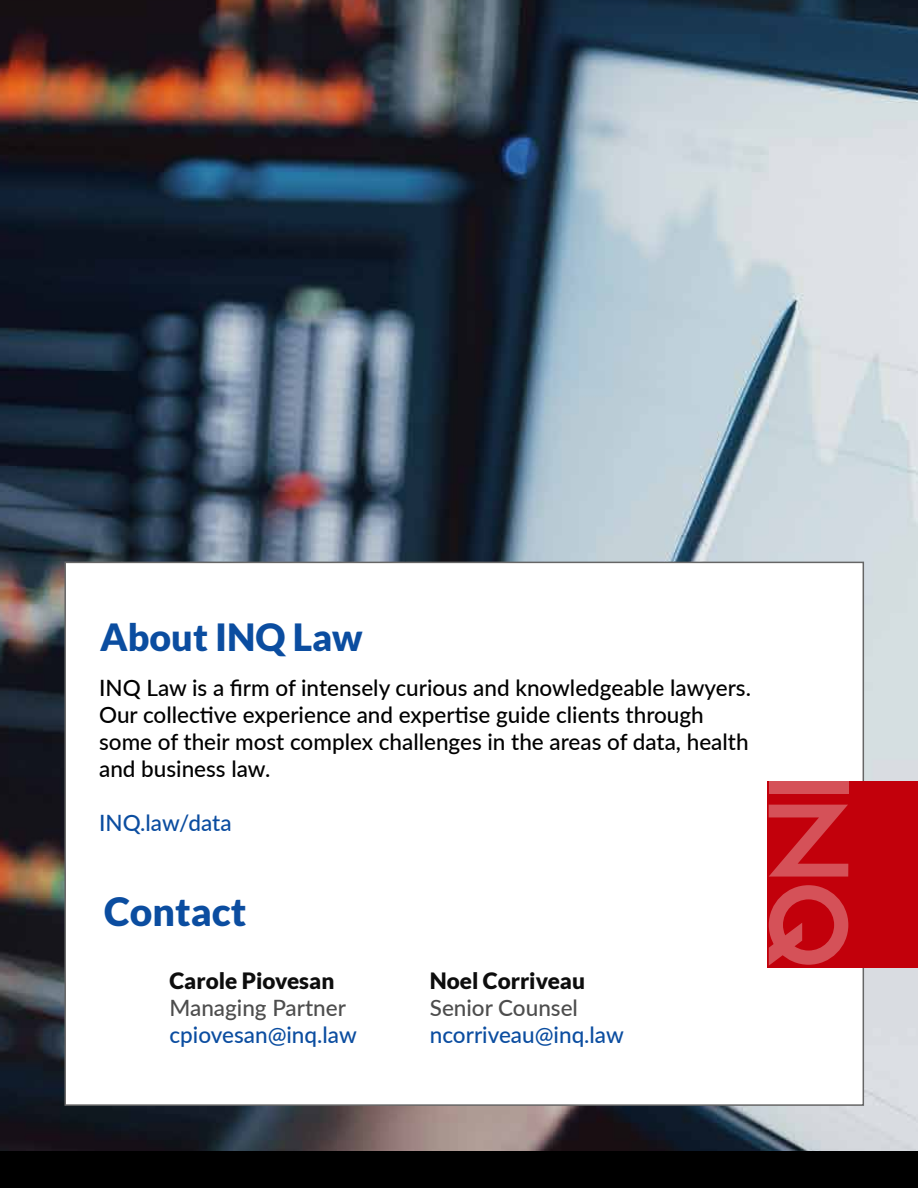
<style>
.page{position:relative;width:918px;height:1188px;background:#fff}
.page>*{position:absolute;margin:0;border:0;box-sizing:border-box;transform-origin:0 0}
.t1{font:900 39px "Lato";color:#0b4da0}
.t2{font:900 37.5px "Lato";color:#0b4da0}
.t3{font:500 22.5px/27px "Lato";color:#000}
.t4{font:500 22.5px "Lato";color:#0b4da0}
.t5{font:500 22.5px "Lato";color:#4d4d4d}
.t6{font:900 22.5px "Lato";color:rgb(0 0 0/.95)}
</style>
<div class="page">
<img style="left:0;top:0;width:918px;height:1151px">
<div style="left:64px;top:562px;width:800px;height:544px;background:#fff;border:2px solid #666"></div>
<div style="left:0;top:1151px;width:918px;height:37px;background:#000"></div>
<div style="left:768px;top:781px;width:150px;height:187px;background:#c2000b"></div>
<svg style="left:769px;top:781px;width:79px;height:12px"></svg>
<svg style="left:769px;top:805px;width:79px;height:72px"></svg>
<svg style="left:769px;top:885px;width:79px;height:81px"></svg>
<h2 class="t2" style="left:100px;top:616px;width:264px">About INQ Law</h2>
<p class="t3" style="left:99px;top:673px;width:653px">INQ Law is a firm of intensely curious and knowledgeable lawyers.<br>Our collective experience and expertise guide clients through some of their most complex challenges in the areas of data, health and business law.</p>
<p class="t4" style="left:99px;top:807px;width:134px">INQ.law/data</p>
<h1 class="t1" style="left:104px;top:889px;width:144px">Contact</h1>
<p class="t6" style="left:169px;top:967px;width:166px">Carole Piovesan</p>
<p class="t5" style="left:169px;top:991px;width:178px">Managing Partner</p>
<p class="t4" style="left:169px;top:1018px;width:189px">cpiovesan@inq.law</p>
<p class="t6" style="left:430px;top:967px;width:157px">Noel Corriveau</p>
<p class="t5" style="left:430px;top:991px;width:150px">Senior Counsel</p>
<p class="t4" style="left:430px;top:1018px;width:196px">ncorriveau@inq.law</p>
</div>
